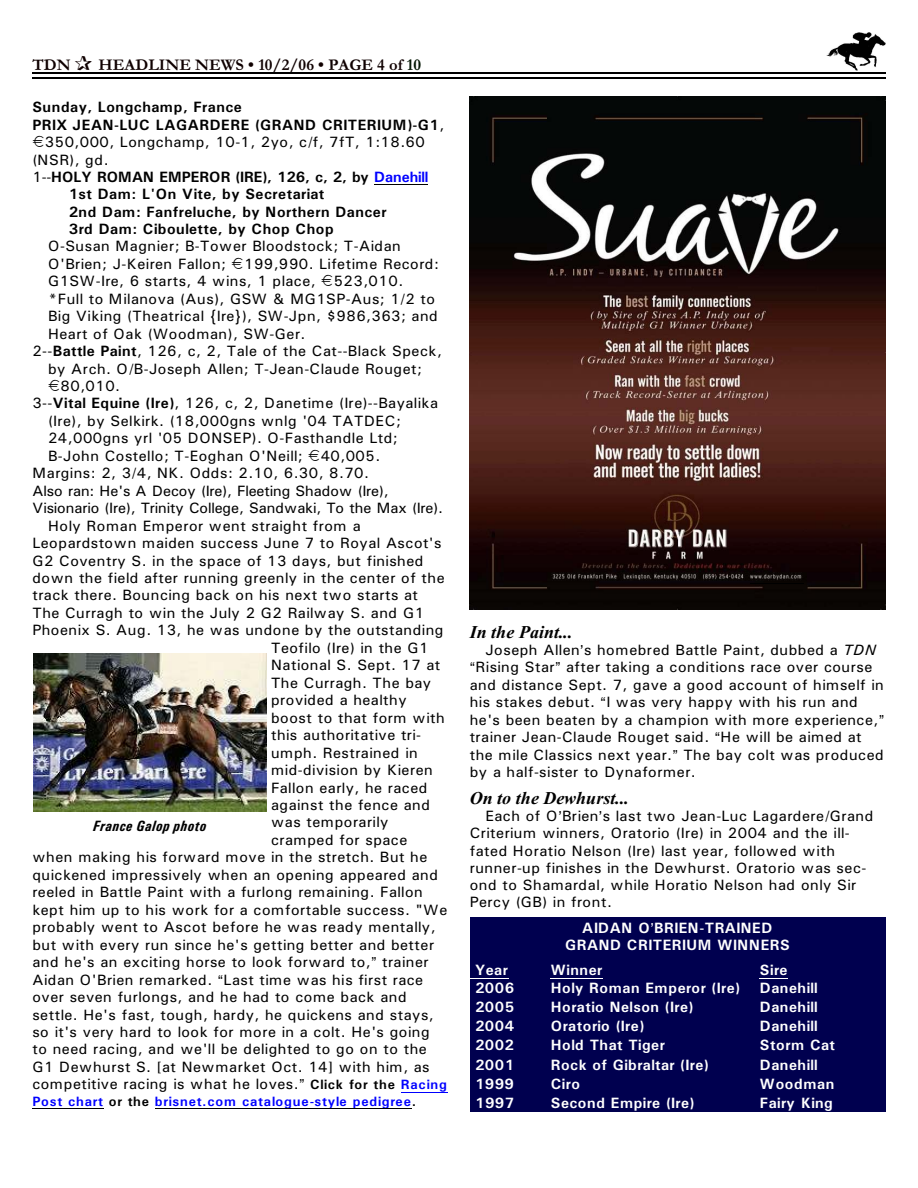
<style>
.page{position:relative;width:918px;height:1188px;background:#fff}
.page>*{position:absolute;margin:0;border:0;box-sizing:border-box;transform-origin:0 0}
.t1{font:italic 700 18px "Times New Roman";color:#000}
.t2{font:700 16.5px "Garamond";letter-spacing:.005em;color:#0f0000}
.t3{font:15px/17.1px "Univers";letter-spacing:.03em;color:#000}
.t4{font:700 15px/17.2px "Univers";letter-spacing:.035em;color:#fff;text-align:center}
.t5{font:700 15px "Univers";letter-spacing:.03em;color:#000}
.t6{font:15px "Univers";letter-spacing:-.005em;color:#000}
.t7{font:700 15px "Univers";color:#000}
.t8{font:italic 700 15px "Univers Condensed";letter-spacing:.025em;color:#000}
.t9{font:700 13.5px "Univers";letter-spacing:.065em;color:#00f}
.s1{color:#001400}
.s2{font-weight:400}
.s3{color:#00f}
.s4{font-weight:700}
.s5{font-weight:700;font-size:13.5px}
.s6{font-weight:700;font-size:13.5px;color:#00f}
.s7{color:#000}
.s8{font-style:italic}
</style>
<div class="page">
<img style="left:826px;top:32px;width:60px;height:38px">
<hr style="left:32px;top:72px;width:853px;height:1px;background:#000">
<hr style="left:32px;top:77px;width:853px;height:2px;background:#000">
<hr style="left:374px;top:184px;width:54px;height:1px;background:#000">
<hr style="left:401px;top:1092px;width:47px;height:1px;background:#00f">
<hr style="left:32px;top:1108px;width:72px;height:1px;background:#000">
<hr style="left:155px;top:1108px;width:257px;height:1px;background:#000">
<img style="left:470px;top:97px;width:416px;height:513px">
<hr style="left:750px;top:583px;width:54px;height:1px;background:#000">
<img style="left:33px;top:653px;width:234px;height:159px">
<div style="left:470px;top:917px;width:415px;height:195px;background:#00004f"></div>
<hr style="left:470px;top:978px;width:38px;height:1px;background:#fff">
<hr style="left:551px;top:978px;width:52px;height:1px;background:#fff">
<svg style="left:760px;top:978px;width:28px;height:1px"></svg>
<p class="t2" style="left:32px;top:59px;width:40px">TDN</p>
<p class="t2" style="left:98px;top:59px;width:324px">HEADLINE NEWS • 10/2/06 • PAGE 4 of <span class="s1">10</span></p>
<p class="t5" style="left:32px;top:102px;width:211px">Sunday, Longchamp, France</p>
<p class="t5" style="left:32px;top:119px;width:414px">PRIX JEAN-LUC LAGARDERE (GRAND CRITERIUM)-G1<span class="s2">,</span></p>
<p class="t3" style="left:45px;top:135px;width:382px">350,000, Longchamp, 10-1, 2yo, c/f, 7fT, 1:18.60</p>
<p class="t3" style="left:32px;top:152px;width:78px">(NSR), gd.</p>
<p class="t7" style="left:32px;top:172px;width:398px"><span class="s2">1--</span>HOLY ROMAN EMPEROR (IRE), 126, c, 2, by <span class="s3">Danehill</span></p>
<p class="t5" style="left:69px;top:189px;width:257px">1st Dam: L'On Vite, by Secretariat</p>
<p class="t5" style="left:69px;top:206px;width:319px">2nd Dam: Fanfreluche, by Northern Dancer</p>
<p class="t5" style="left:69px;top:223px;width:266px">3rd Dam: Ciboulette, by Chop Chop</p>
<p class="t3" style="left:48px;top:239px;width:354px">O-Susan Magnier; B-Tower Bloodstock; T-Aidan</p>
<p class="t3" style="left:48px;top:256px;width:393px">O'Brien; J-Keiren Fallon; 199,990. Lifetime Record:</p>
<p class="t3" style="left:48px;top:274px;width:357px">G1SW-Ire, 6 starts, 4 wins, 1 place, 523,010.</p>
<p class="t3" style="left:48px;top:291px;width:389px">*Full to Milanova (Aus), GSW &amp; MG1SP-Aus; 1/2 to</p>
<p class="t3" style="left:48px;top:309px;width:391px">Big Viking (Theatrical {Ire}), SW-Jpn, $986,363; and</p>
<p class="t3" style="left:48px;top:326px;width:259px">Heart of Oak (Woodman), SW-Ger.</p>
<p class="t3" style="left:32px;top:344px;width:411px">2--<span class="s4">Battle Paint</span>, 126, c, 2, Tale of the Cat--Black Speck,</p>
<p class="t3" style="left:48px;top:361px;width:376px">by Arch. O/B-Joseph Allen; T-Jean-Claude Rouget;</p>
<p class="t3" style="left:60px;top:379px;width:61px">80,010.</p>
<p class="t3" style="left:32px;top:396px;width:407px">3--<span class="s4">Vital Equine (Ire)</span>, 126, c, 2, Danetime (Ire)--Bayalika</p>
<p class="t3" style="left:48px;top:413px;width:354px">(Ire), by Selkirk. (18,000gns wnlg '04 TATDEC;</p>
<p class="t3" style="left:48px;top:431px;width:351px">24,000gns yrl '05 DONSEP). O-Fasthandle Ltd;</p>
<p class="t3" style="left:48px;top:448px;width:334px">B-John Costello; T-Eoghan O'Neill; 40,005.</p>
<p class="t3" style="left:32px;top:466px;width:338px">Margins: 2, 3/4, NK. Odds: 2.10, 6.30, 8.70.</p>
<p class="t6" style="left:32px;top:485px;width:358px">Also ran: He's A Decoy (Ire), Fleeting Shadow (Ire),</p>
<p class="t6" style="left:32px;top:503px;width:412px">Visionario (Ire), Trinity College, Sandwaki, To the Max (Ire).</p>
<p class="t3" style="left:48px;top:518px;width:314px">Holy Roman Emperor went straight from a</p>
<p class="t3" style="left:32px;top:536px;width:411px">Leopardstown maiden success June 7 to Royal Ascot's</p>
<p class="t3" style="left:32px;top:553px;width:393px">G2 Coventry S. in the space of 13 days, but finished</p>
<p class="t3" style="left:32px;top:571px;width:414px">down the field after running greenly in the center of the</p>
<p class="t3" style="left:32px;top:588px;width:387px">track there. Bouncing back on his next two starts at</p>
<p class="t3" style="left:32px;top:606px;width:393px">The Curragh to win the July 2 G2 Railway S. and G1</p>
<p class="t3" style="left:32px;top:623px;width:413px">Phoenix S. Aug. 13, he was undone by the outstanding</p>
<p class="t3" style="left:271px;top:640px;width:159px">Teofilo (Ire) in the G1</p>
<p class="t3" style="left:271px;top:658px;width:171px">National S. Sept. 17 at</p>
<p class="t3" style="left:271px;top:675px;width:162px">The Curragh. The bay</p>
<p class="t3" style="left:271px;top:693px;width:137px">provided a healthy</p>
<p class="t3" style="left:271px;top:710px;width:175px">boost to that form with</p>
<p class="t3" style="left:271px;top:728px;width:152px">this authoritative tri-</p>
<p class="t3" style="left:271px;top:745px;width:148px">umph. Restrained in</p>
<p class="t3" style="left:271px;top:763px;width:163px">mid-division by Kieren</p>
<p class="t3" style="left:271px;top:780px;width:158px">Fallon early, he raced</p>
<p class="t3" style="left:271px;top:798px;width:160px">against the fence and</p>
<p class="t3" style="left:271px;top:815px;width:119px">was temporarily</p>
<p class="t3" style="left:271px;top:833px;width:138px">cramped for space</p>
<p class="t3" style="left:32px;top:850px;width:397px">when making his forward move in the stretch. But he</p>
<p class="t3" style="left:32px;top:867px;width:407px">quickened impressively when an opening appeared and</p>
<p class="t3" style="left:32px;top:885px;width:392px">reeled in Battle Paint with a furlong remaining. Fallon</p>
<p class="t3" style="left:32px;top:902px;width:417px">kept him up to his work for a comfortable success. "We</p>
<p class="t3" style="left:32px;top:920px;width:405px">probably went to Ascot before he was ready mentally,</p>
<p class="t3" style="left:32px;top:937px;width:403px">but with every run since he's getting better and better</p>
<p class="t3" style="left:32px;top:955px;width:398px">and he's an exciting horse to look forward to, trainer</p>
<p class="t3" style="left:32px;top:972px;width:392px">Aidan O'Brien remarked. Last time was his first race</p>
<p class="t3" style="left:32px;top:990px;width:376px">over seven furlongs, and he had to come back and</p>
<p class="t3" style="left:32px;top:1007px;width:403px">settle. He's fast, tough, hardy, he quickens and stays,</p>
<p class="t3" style="left:32px;top:1025px;width:399px">so it's very hard to look for more in a colt. He's going</p>
<p class="t3" style="left:32px;top:1042px;width:396px">to need racing, and we'll be delighted to go on to the</p>
<p class="t3" style="left:32px;top:1060px;width:399px">G1 Dewhurst S. [at Newmarket Oct. 14] with him, as</p>
<p class="t3" style="left:32px;top:1077px;width:416px">competitive racing is what he loves. <span class="s5">Click for the</span> <span class="s6">Racing</span></p>
<p class="t9" style="left:32px;top:1096px;width:385px">Post chart <span class="s7">or the</span> brisnet.com catalogue-style pedigree<span class="s7">.</span></p>
<p class="t8" style="left:93px;top:821px;width:115px">France Galop photo</p>
<p class="t1" style="left:470px;top:625px;width:104px">In the Paint...</p>
<p class="t3" style="left:485px;top:642px;width:392px">Joseph Allen s homebred Battle Paint, dubbed a <span class="s8">TDN</span></p>
<p class="t3" style="left:476px;top:660px;width:398px">Rising Star after taking a conditions race over course</p>
<p class="t3" style="left:470px;top:677px;width:415px">and distance Sept. 7, gave a good account of himself in</p>
<p class="t3" style="left:470px;top:695px;width:390px">his stakes debut. I was very happy with his run and</p>
<p class="t3" style="left:470px;top:712px;width:410px">he's been beaten by a champion with more experience,</p>
<p class="t3" style="left:470px;top:730px;width:394px">trainer Jean-Claude Rouget said. He will be aimed at</p>
<p class="t3" style="left:470px;top:747px;width:415px">the mile Classics next year. The bay colt was produced</p>
<p class="t3" style="left:470px;top:765px;width:228px">by a half-sister to Dynaformer.</p>
<p class="t1" style="left:470px;top:792px;width:161px">On to the Dewhurst...</p>
<p class="t3" style="left:470px;top:809px;width:405px;text-indent:16px">Each of O Brien s last two Jean-Luc Lagardere/Grand Criterium winners, Oratorio (Ire) in 2004 and the ill&shy;fated Horatio Nelson (Ire) last year, followed with runner-up finishes in the Dewhurst. Oratorio was sec&shy;ond to Shamardal, while Horatio Nelson had only Sir Percy (GB) in front.</p>
<p class="t4" style="left:565px;top:920px;width:226px">AIDAN O BRIEN-TRAINED<br>GRAND CRITERIUM WINNERS</p>
<p class="t4" style="left:475px;top:963px;width:34px">Year</p>
<p class="t4" style="left:551px;top:963px;width:53px">Winner</p>
<p class="t4" style="left:760px;top:963px;width:29px">Sire</p>
<p class="t4" style="left:475px;top:980px;width:41px">2006</p>
<p class="t4" style="left:551px;top:980px;width:191px">Holy Roman Emperor (Ire)</p>
<p class="t4" style="left:760px;top:980px;width:59px">Danehill</p>
<p class="t4" style="left:475px;top:1000px;width:41px">2005</p>
<p class="t4" style="left:551px;top:1000px;width:144px">Horatio Nelson (Ire)</p>
<p class="t4" style="left:760px;top:1000px;width:59px">Danehill</p>
<p class="t4" style="left:475px;top:1019px;width:41px">2004</p>
<p class="t4" style="left:551px;top:1019px;width:95px">Oratorio (Ire)</p>
<p class="t4" style="left:760px;top:1019px;width:59px">Danehill</p>
<p class="t4" style="left:475px;top:1038px;width:40px">2002</p>
<p class="t4" style="left:551px;top:1038px;width:116px">Hold That Tiger</p>
<p class="t4" style="left:760px;top:1038px;width:77px">Storm Cat</p>
<p class="t4" style="left:475px;top:1057px;width:41px">2001</p>
<p class="t4" style="left:551px;top:1057px;width:160px">Rock of Gibraltar (Ire)</p>
<p class="t4" style="left:760px;top:1057px;width:59px">Danehill</p>
<p class="t4" style="left:475px;top:1077px;width:40px">1999</p>
<p class="t4" style="left:551px;top:1077px;width:31px">Ciro</p>
<p class="t4" style="left:760px;top:1077px;width:76px">Woodman</p>
<p class="t4" style="left:475px;top:1096px;width:41px">1997</p>
<p class="t4" style="left:551px;top:1096px;width:145px">Second Empire (Ire)</p>
<p class="t4" style="left:760px;top:1096px;width:74px">Fairy King</p>
</div>
